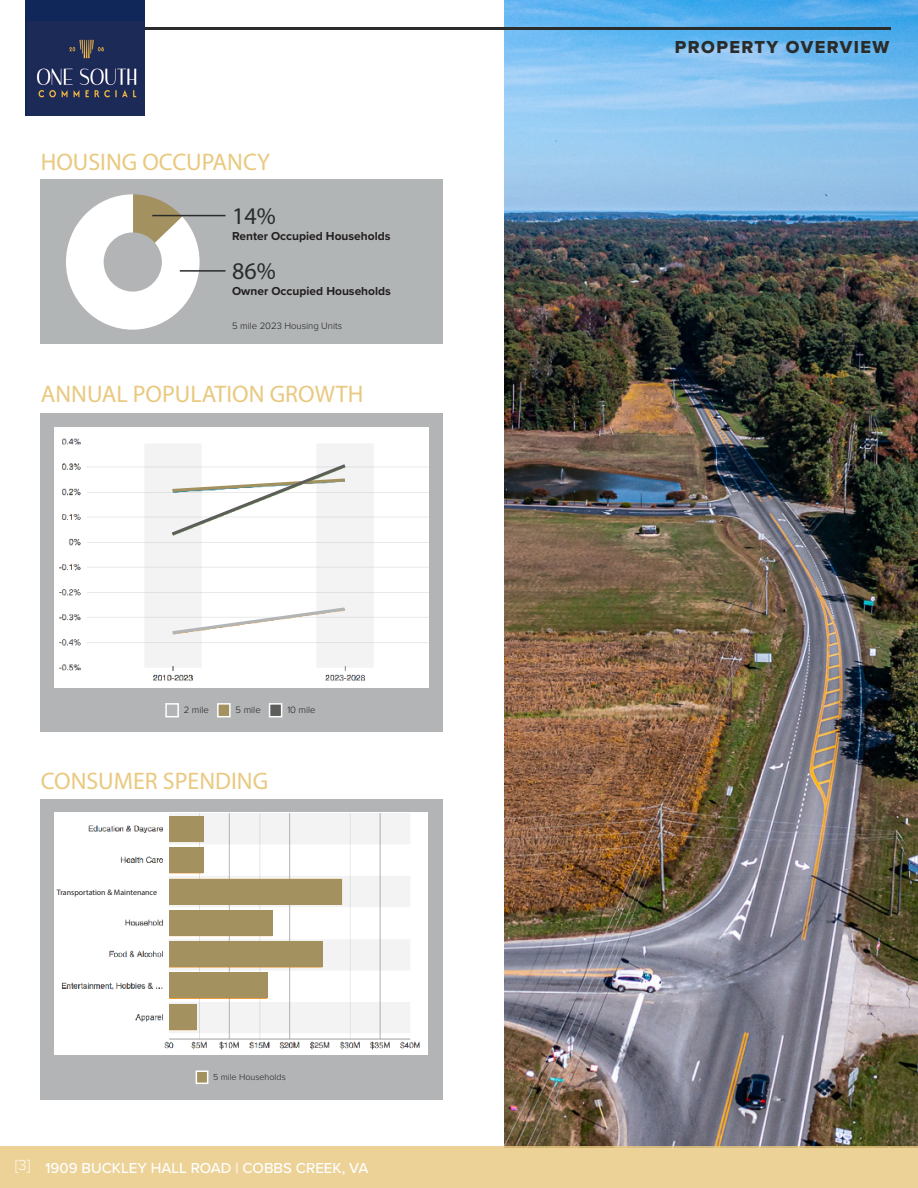
<style>
.page{position:relative;width:918px;height:1188px;background:#fff}
.page>*{position:absolute;margin:0;border:0;box-sizing:border-box;transform-origin:0 0}
.t1{font:24px "Myriad Pro";color:#e9c980}
.t2{font:24px "Myriad Pro";color:#2a2c2c}
.t3{font:18px "Proxima Nova Extrabld";letter-spacing:.08em;color:#2a2c2c}
.t4{font:500 15px "Proxima Nova";color:#fff}
.t5{font:300 15px "Proxima Nova";color:#fff}
.t6{font:700 12px "Proxima Nova";color:#231f20}
.t7{font:300 9.6px "Proxima Nova";color:#231f20}
.t8{font:300 9px "Proxima Nova";color:#231f20}
.t9{font:7.95px "Myriad Pro";color:#231f20}
</style>
<div class="page">
<img style="left:505px;top:0;width:413px;height:1146px">
<hr style="left:27px;top:27px;width:864px;height:3px;background:#2a2c2c">
<div style="left:41px;top:799px;width:402px;height:301px;background:#b2b4b6"></div>
<div style="left:41px;top:413px;width:402px;height:319px;background:#b2b4b6"></div>
<img style="left:55px;top:812px;width:373px;height:243px">
<div style="left:169px;top:816px;width:34px;height:26px;background:#a39160"></div>
<div style="left:169px;top:847px;width:34px;height:26px;background:#a39160"></div>
<div style="left:169px;top:879px;width:172px;height:26px;background:#a39160"></div>
<div style="left:169px;top:910px;width:104px;height:26px;background:#a39160"></div>
<div style="left:169px;top:941px;width:154px;height:26px;background:#a39160"></div>
<div style="left:169px;top:1004px;width:28px;height:26px;background:#a39160"></div>
<div style="left:169px;top:972px;width:98px;height:26px;background:#a39160"></div>
<div style="left:196px;top:1071px;width:12px;height:13px;background:#a39160;border:2px solid #fff"></div>
<div style="left:165px;top:703px;width:14px;height:14px;background:#b2b4b6;border:2px solid #fff"></div>
<div style="left:217px;top:703px;width:14px;height:14px;background:#a39160;border:2px solid #fff"></div>
<div style="left:269px;top:703px;width:13px;height:14px;background:#5d5e5c;border:2px solid #fff"></div>
<img style="left:55px;top:428px;width:373px;height:260px">
<svg style="left:169px;top:606px;width:179px;height:30px;background:#f2f2f1"></svg>
<svg style="left:168px;top:462px;width:181px;height:76px;background:#eeeeec"></svg>
<div style="left:41px;top:179px;width:402px;height:164px;background:#b2b5b6"></div>
<div style="left:63px;top:193px;width:140px;height:138px;background:#fff;border-radius:50%"></div>
<svg style="left:133px;top:196px;width:51px;height:47px"></svg>
<div style="left:104px;top:232px;width:58px;height:60px;background:#b2b4b6;border-radius:50%"></div>
<div style="left:58px;top:187px;width:149px;height:150px;border:8px solid #b2b4b6;border-radius:50%"></div>
<hr style="left:152px;top:215px;width:73px;height:1px;background:#2a2c2c">
<hr style="left:180px;top:270px;width:45px;height:2px;background:#2a2c2c">
<div style="left:61px;top:886px;width:107px;height:13px;background:#fff"></div>
<div style="left:26px;top:0;width:119px;height:116px;background:#0f2759"></div>
<div style="left:0;top:1146px;width:918px;height:42px;background:#ecd296"></div>
<img style="left:28px;top:21px;width:117px;height:95px">
<p class="t1" style="left:41px;top:147px;width:231px">HOUSING OCCUPANCY</p>
<p class="t2" style="left:232px;top:201px;width:45px">14%</p>
<p class="t6" style="left:232px;top:227px;width:160px">Renter Occupied Households</p>
<p class="t2" style="left:232px;top:256px;width:45px">86%</p>
<p class="t6" style="left:232px;top:282px;width:160px">Owner Occupied Households</p>
<p class="t7" style="left:232px;top:318px;width:112px">5 mile 2023 Housing Units</p>
<p class="t1" style="left:41px;top:379px;width:324px">ANNUAL POPULATION GROWTH</p>
<p class="t7" style="left:184px;top:703px;width:27px">2 mile</p>
<p class="t7" style="left:236px;top:703px;width:27px">5 mile</p>
<p class="t7" style="left:287px;top:703px;width:30px">10 mile</p>
<p class="t1" style="left:41px;top:766px;width:229px">CONSUMER SPENDING</p>
<p class="t9" style="left:57px;top:887px;width:102px">Transportation &amp; Maintenance</p>
<p class="t8" style="left:213px;top:1070px;width:74px">5 mile Households</p>
<p class="t5" style="left:15px;top:1154px;width:17px">[3]</p>
<p class="t4" style="left:45px;top:1156px;width:325px">1909 BUCKLEY HALL ROAD | COBBS CREEK, VA</p>
<p class="t3" style="left:675px;top:33px;width:216px">PROPERTY OVERVIEW</p>
</div>
